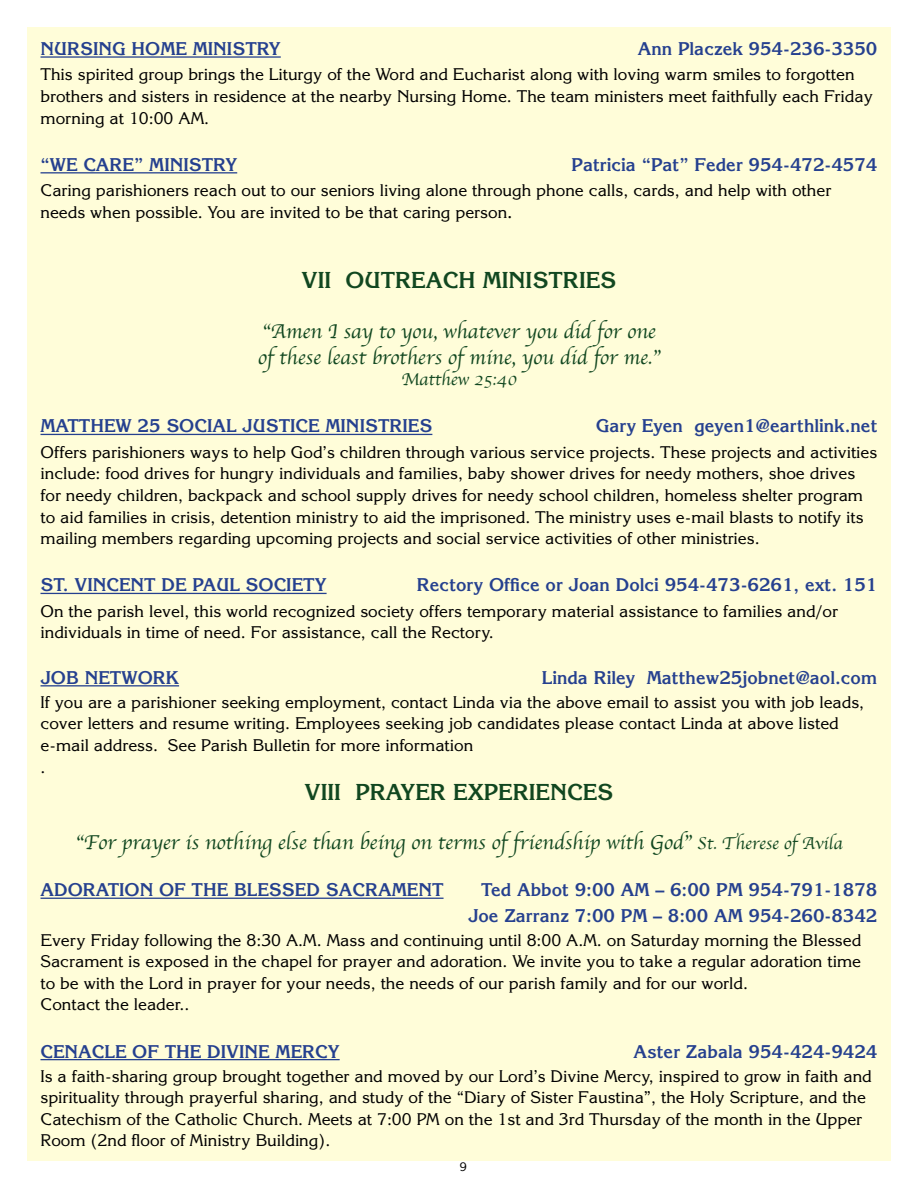
<style>
.page{position:relative;width:918px;height:1188px;background:#fff}
.page>*{position:absolute;margin:0;border:0;box-sizing:border-box;transform-origin:0 0}
.t1{font:700 22.5px "Korinna";color:#114720}
.t2{font:21px/25.2px "Apple Chancery";color:#114720}
.t3{font:700 18px/25.5px "Korinna";color:#25408f;text-align:right}
.t4{font:18px "Apple Chancery";color:#114720}
.t5{font:16.5px/21.6px "Korinna";color:#000}
.t6{font:12px "Korinna";color:#000}
.s1{font-size:18px}
</style>
<div class="page">
<div style="left:27px;top:27px;width:864px;height:1134px;background:#fffdd9"></div>
<hr style="left:40px;top:56px;width:241px;height:2px;background:#25408f">
<hr style="left:40px;top:172px;width:197px;height:1px;background:#25408f">
<hr style="left:40px;top:434px;width:392px;height:1px;background:#25408f">
<hr style="left:40px;top:593px;width:287px;height:1px;background:#25408f">
<hr style="left:40px;top:685px;width:139px;height:1px;background:#25408f">
<hr style="left:40px;top:898px;width:404px;height:1px;background:#25408f">
<hr style="left:40px;top:1059px;width:300px;height:1px;background:#25408f">
<p class="t3" style="left:40px;top:36px;width:242px">NURSING HOME MINISTRY</p>
<p class="t3" style="left:638px;top:36px;width:241px">Ann Placzek 954-236-3350</p>
<p class="t5" style="left:40px;top:64px;width:834px">This spirited group brings the Liturgy of the Word and Eucharist along with loving warm smiles to forgotten brothers and sisters in residence at the nearby Nursing Home. The team ministers meet faithfully each Friday morning at 10:00 AM.</p>
<p class="t3" style="left:40px;top:151px;width:198px">“WE CARE” MINISTRY</p>
<p class="t3" style="left:572px;top:151px;width:308px">Patricia “Pat” Feder 954-472-4574</p>
<p class="t5" style="left:40px;top:179px;width:792px">Caring parishioners reach out to our seniors living alone through phone calls, cards, and help with other needs when possible. You are invited to be that caring person<span class="s1">.</span></p>
<h1 class="t1" style="left:302px;top:266px;width:317px">VII OUTREACH MINISTRIES</h1>
<p class="t2" style="left:258px;top:319px;width:404px">“Amen I say to you, whatever you did for one of these least brothers of mine, you did for me.”</p>
<p class="t4" style="left:401px;top:365px;width:117px">Matthew 25:40</p>
<p class="t3" style="left:40px;top:413px;width:393px">MATTHEW 25 SOCIAL JUSTICE MINISTRIES</p>
<p class="t3" style="left:596px;top:413px;width:283px">Gary Eyen geyen1@earthlink.net</p>
<p class="t5" style="left:40px;top:441px;width:838px">Offers parishioners ways to help God’s children through various service projects. These projects and activities include: food drives for hungry individuals and families, baby shower drives for needy mothers, shoe drives for needy children, backpack and school supply drives for needy school children, homeless shelter program to aid families in crisis, detention ministry to aid the imprisoned. The ministry uses e-mail blasts to notify its mailing members regarding upcoming projects and social service activities of other ministries.</p>
<p class="t3" style="left:40px;top:572px;width:288px">ST. VINCENT DE PAUL SOCIETY</p>
<p class="t3" style="left:417px;top:572px;width:462px">Rectory Office or Joan Dolci 954-473-6261, ext. 151</p>
<p class="t5" style="left:40px;top:600px;width:799px">On the parish level, this world recognized society offers temporary material assistance to families and/or individuals in time of need. For assistance, call the Rectory.</p>
<p class="t3" style="left:40px;top:664px;width:140px">JOB NETWORK</p>
<p class="t3" style="left:542px;top:664px;width:337px">Linda Riley Matthew25jobnet@aol.com</p>
<p class="t5" style="left:40px;top:691px;width:825px">If you are a parishioner seeking employment, contact Linda via the above email to assist you with job leads, cover letters and resume writing. Employees seeking job candidates please contact Linda at above listed e-mail address. See Parish Bulletin for more information<br>.</p>
<h1 class="t1" style="left:305px;top:778px;width:310px">VIII PRAYER EXPERIENCES</h1>
<p class="t2" style="left:75px;top:830px;width:769px">“For prayer is nothing else than being on terms of friendship with God” <span class="s1">St. Therese of Avila</span></p>
<p class="t3" style="left:41px;top:877px;width:405px">ADORATION OF THE BLESSED SACRAMENT</p>
<p class="t3" style="left:468px;top:877px;width:411px">Ted Abbot 9:00 AM – 6:00 PM 954-791-1878<br>Joe Zarranz 7:00 PM – 8:00 AM 954-260-8342</p>
<p class="t5" style="left:40px;top:929px;width:822px">Every Friday following the 8:30 A.M. Mass and continuing until 8:00 A.M. on Saturday morning the Blessed Sacrament is exposed in the chapel for prayer and adoration. We invite you to take a regular adoration time to be with the Lord in prayer for your needs, the needs of our parish family and for our world.<br>Contact the leader..</p>
<p class="t3" style="left:40px;top:1038px;width:301px">CENACLE OF THE DIVINE MERCY</p>
<p class="t3" style="left:633px;top:1038px;width:246px">Aster Zabala 954-424-9424</p>
<p class="t5" style="left:40px;top:1065px;width:833px">Is a faith-sharing group brought together and moved by our Lord’s Divine Mercy, inspired to grow in faith and spirituality through prayerful sharing, and study of the “Diary of Sister Faustina”, the Holy Scripture, and the Catechism of the Catholic Church. Meets at 7:00 PM on the 1st and 3rd Thursday of the month in the Upper Room (2nd floor of Ministry Building).</p>
<p class="t6" style="left:460px;top:1159px;width:9px">9</p>
</div>
